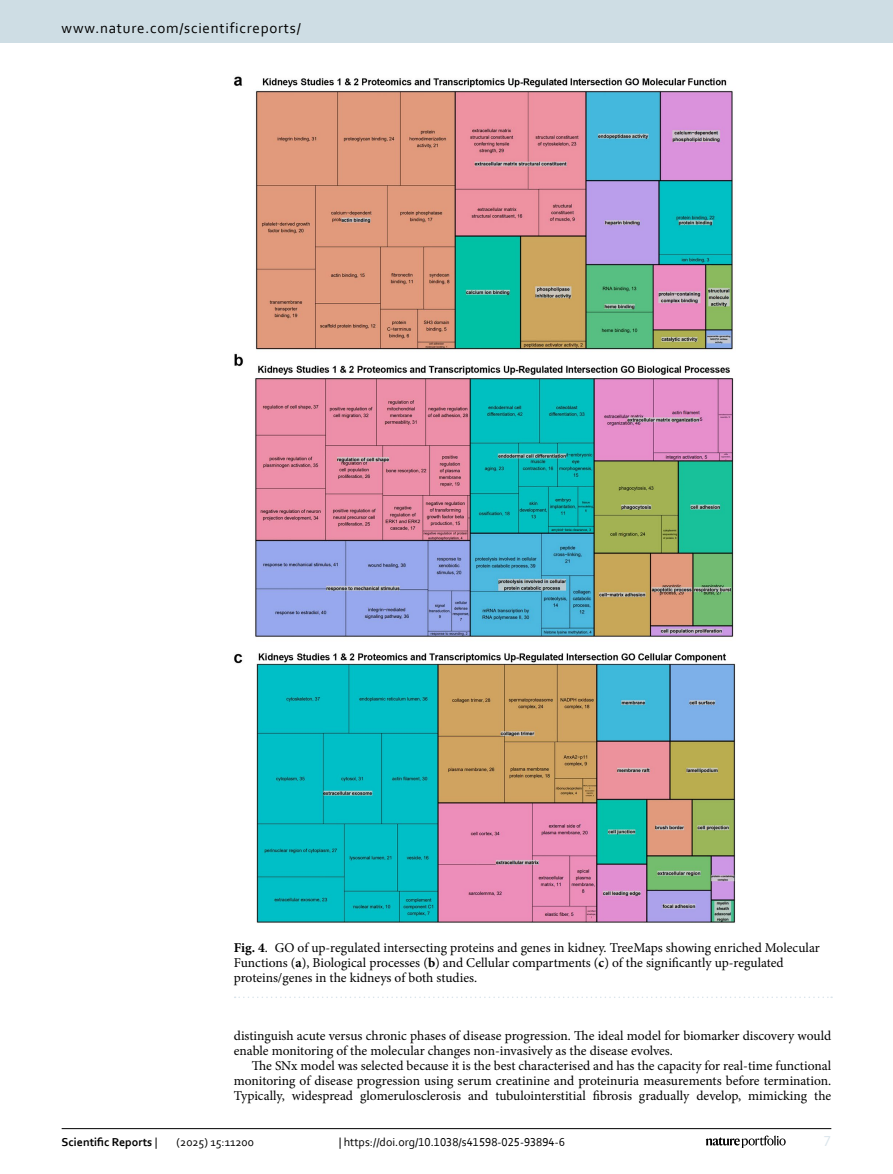
<style>
.page{position:relative;width:893px;height:1174px;background:#fff}
.page>*{position:absolute;margin:0;border:0;box-sizing:border-box;transform-origin:0 0}
.t1{font:15px "Corbel";letter-spacing:.05em;color:#000}
.t2{font:15px "Corbel";color:#d9e4eb}
.Body_Text_Indent{font:13.5px/15px "Minion Pro";color:#000;text-align:justify}
.Figure_Caption{font:13.5px/15px "Minion Pro";color:#000}
.Body_Text{font:13.5px/15px "Minion Pro";letter-spacing:-.005em;color:#000}
.t3{font:12px "Corbel";color:#000}
.t4{font:700 12px "Corbel";color:#000}
.s1{font-weight:700}
.s2{font-weight:400}
</style>
<div class="page">
<img style="left:234px;top:76px;width:501px;height:847px">
<svg style="left:235px;top:996px;width:597px;height:2px"></svg>
<hr style="left:62px;top:1128px;width:769px;height:1px;background:#000">
<svg style="left:706px;top:1135px;width:80px;height:12px"></svg>
<div style="left:0;top:0;width:893px;height:43px;background:#cedde4"></div>
<p class="t1" style="left:62px;top:18px;width:241px">www.nature.com/scientificreports/</p>
<p class="Figure_Caption" style="left:234px;top:940px;width:587px"><span class="s1">Fig. 4</span>. GO of up-regulated intersecting proteins and genes in kidney. TreeMaps showing enriched Molecular<br>Functions (<span class="s1">a</span>), Biological processes (<span class="s1">b</span>) and Cellular compartments (<span class="s1">c</span>) of the significantly up-regulated proteins/genes in the kidneys of both studies.</p>
<p class="Body_Text" style="left:234px;top:1028px;width:599px">distinguish acute versus chronic phases of disease progression. The ideal model for biomarker discovery would enable monitoring of the molecular changes non-invasively as the disease evolves.</p>
<p class="Body_Text_Indent" style="left:234px;top:1058px;width:599px;text-indent:18px">The SNx model was selected because it is the best characterised and has the capacity for real-time functional monitoring of disease progression using serum creatinine and proteinuria measurements before termination.<br>Typically, widespread glomerulosclerosis and tubulointerstitial fibrosis gradually develop, mimicking the</p>
<p class="t4" style="left:62px;top:1134px;width:97px">Scientific Reports <span class="s2">|</span></p>
<p class="t3" style="left:177px;top:1134px;width:79px">(2025) 15:11200</p>
<p class="t3" style="left:339px;top:1134px;width:228px">| https://doi.org/10.1038/s41598-025-93894-6</p>
<p class="t2" style="left:824px;top:1132px;width:9px">7</p>
</div>
